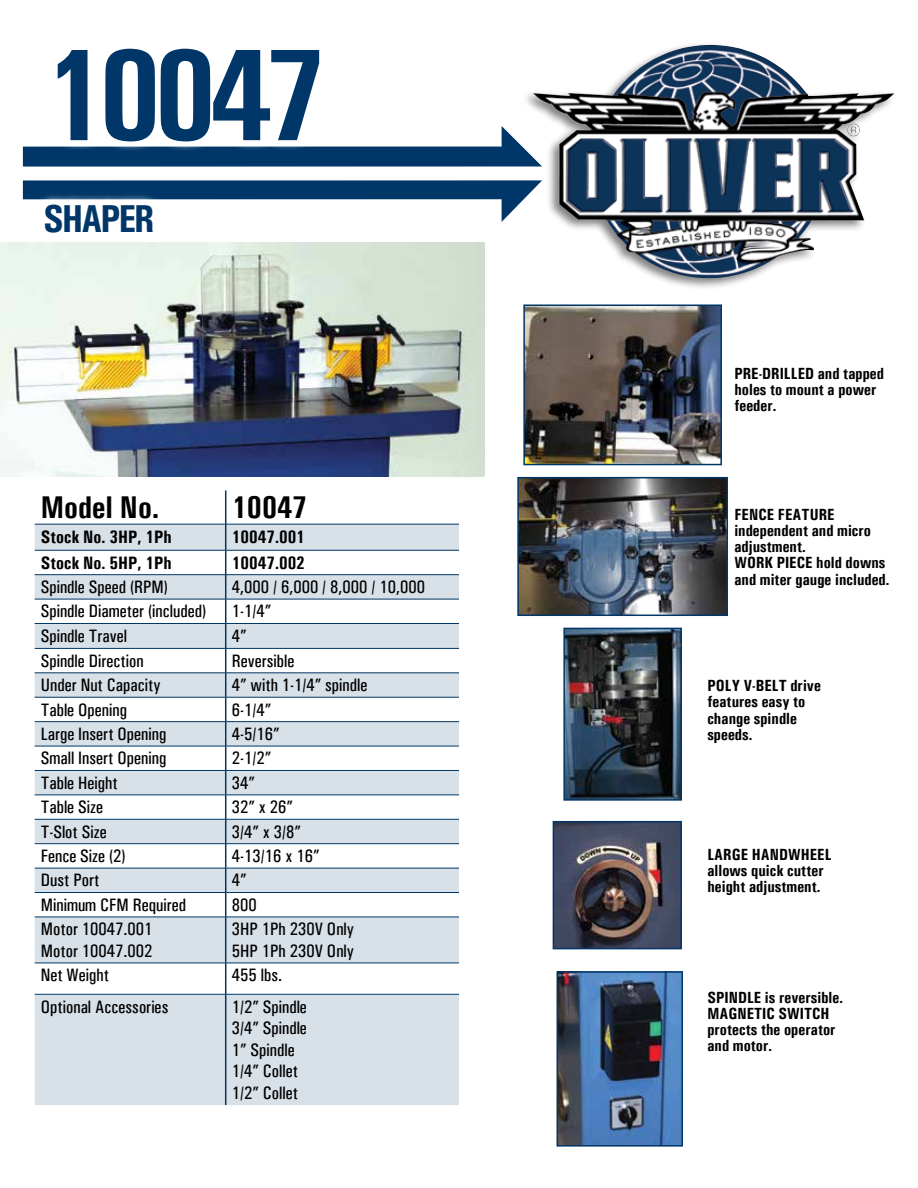
<style>
.page{position:relative;width:918px;height:1188px;background:#fff}
.page>*{position:absolute;margin:0;border:0;box-sizing:border-box;transform-origin:0 0}
.t1{font:700 131.25px "Univers Condensed";letter-spacing:-.06em;color:#003768}
.t2{font:700 39px "Univers Condensed";letter-spacing:-.06em;color:#003768}
.t3{font:700 31.5px "Univers Condensed";color:#000}
.t4{font:18px/21.6px "Univers Condensed";color:#000}
.t5{font:700 18px "Univers Condensed";color:#000}
.t6{font:700 16.2px/16.2px "Univers Condensed";color:#000}
</style>
<div class="page">
<div style="left:521px;top:42px;width:376px;height:249px;background:#000;opacity:.5"></div>
<img style="left:553px;top:45px;width:342px;height:233px">
<svg style="left:35px;top:525px;width:424px;height:580px;fill:#d9e1e8"></svg>
<hr style="left:225px;top:490px;width:1px;height:34px;background:#003767">
<svg style="left:225px;top:525px;width:1px;height:392px"></svg>
<hr style="left:225px;top:917px;width:1px;height:46px;background:#003767">
<hr style="left:225px;top:963px;width:1px;height:31px;background:#003767">
<hr style="left:225px;top:994px;width:1px;height:111px;background:#003767">
<hr style="left:35px;top:524px;width:191px;height:1px;background:#003767">
<hr style="left:226px;top:524px;width:233px;height:1px;background:#003767">
<hr style="left:35px;top:550px;width:191px;height:1px;background:#003767">
<hr style="left:226px;top:550px;width:233px;height:1px;background:#003767">
<hr style="left:35px;top:574px;width:191px;height:1px;background:#003767">
<hr style="left:226px;top:574px;width:233px;height:1px;background:#003767">
<hr style="left:35px;top:599px;width:191px;height:1px;background:#003767">
<hr style="left:226px;top:599px;width:233px;height:1px;background:#003767">
<hr style="left:35px;top:623px;width:191px;height:1px;background:#003767">
<hr style="left:226px;top:623px;width:233px;height:1px;background:#003767">
<hr style="left:35px;top:648px;width:191px;height:1px;background:#003767">
<hr style="left:226px;top:648px;width:233px;height:1px;background:#003767">
<hr style="left:35px;top:673px;width:191px;height:1px;background:#003767">
<hr style="left:226px;top:673px;width:233px;height:1px;background:#003767">
<hr style="left:35px;top:697px;width:191px;height:1px;background:#003767">
<hr style="left:226px;top:697px;width:233px;height:1px;background:#003767">
<hr style="left:35px;top:721px;width:191px;height:1px;background:#003767">
<hr style="left:226px;top:721px;width:233px;height:1px;background:#003767">
<hr style="left:35px;top:746px;width:191px;height:1px;background:#003767">
<hr style="left:226px;top:746px;width:233px;height:1px;background:#003767">
<hr style="left:35px;top:770px;width:191px;height:1px;background:#003767">
<hr style="left:226px;top:770px;width:233px;height:1px;background:#003767">
<hr style="left:35px;top:795px;width:191px;height:1px;background:#003767">
<hr style="left:226px;top:795px;width:233px;height:1px;background:#003767">
<hr style="left:35px;top:819px;width:191px;height:1px;background:#003767">
<hr style="left:226px;top:819px;width:233px;height:1px;background:#003767">
<hr style="left:35px;top:843px;width:191px;height:1px;background:#003767">
<hr style="left:226px;top:843px;width:233px;height:1px;background:#003767">
<hr style="left:35px;top:868px;width:191px;height:1px;background:#003767">
<hr style="left:226px;top:868px;width:233px;height:1px;background:#003767">
<hr style="left:35px;top:892px;width:191px;height:1px;background:#003767">
<hr style="left:226px;top:892px;width:233px;height:1px;background:#003767">
<hr style="left:35px;top:917px;width:191px;height:1px;background:#003767">
<hr style="left:226px;top:917px;width:233px;height:1px;background:#003767">
<hr style="left:35px;top:963px;width:191px;height:1px;background:#003767">
<hr style="left:226px;top:963px;width:233px;height:1px;background:#003767">
<hr style="left:35px;top:994px;width:191px;height:1px;background:#003767">
<hr style="left:226px;top:994px;width:233px;height:1px;background:#003767">
<svg style="left:18px;top:42px;width:535px;height:249px"></svg>
<img style="left:1px;top:243px;width:484px;height:234px">
<img style="left:526px;top:307px;width:193px;height:155px">
<div style="left:523px;top:304px;width:199px;height:161px;border:2px solid #003768"></div>
<img style="left:520px;top:480px;width:205px;height:133px">
<div style="left:517px;top:477px;width:211px;height:139px;border:2px solid #003768"></div>
<img style="left:566px;top:631px;width:113px;height:167px">
<div style="left:563px;top:628px;width:119px;height:173px;border:2px solid #003768"></div>
<img style="left:556px;top:824px;width:123px;height:122px">
<div style="left:553px;top:821px;width:129px;height:128px;border:2px solid #003768"></div>
<img style="left:560px;top:974px;width:120px;height:170px">
<div style="left:557px;top:971px;width:126px;height:176px;border:2px solid #003768"></div>
<h1 class="t1" style="left:43px;top:16px;width:286px">10047</h1>
<h2 class="t2" style="left:43px;top:195px;width:113px">SHAPER</h2>
<h3 class="t3" style="left:41px;top:488px;width:120px">Model No.</h3>
<h3 class="t3" style="left:232px;top:488px;width:77px">10047</h3>
<p class="t5" style="left:41px;top:526px;width:133px">Stock No. 3HP, 1Ph</p>
<p class="t5" style="left:232px;top:526px;width:75px">10047.001</p>
<p class="t5" style="left:41px;top:552px;width:133px">Stock No. 5HP, 1Ph</p>
<p class="t5" style="left:232px;top:552px;width:75px">10047.002</p>
<p class="t4" style="left:41px;top:576px;width:129px">Spindle Speed (RPM)</p>
<p class="t4" style="left:232px;top:576px;width:195px">4,000 / 6,000 / 8,000 / 10,000</p>
<p class="t4" style="left:41px;top:601px;width:167px">Spindle Diameter (included)</p>
<p class="t4" style="left:232px;top:601px;width:41px">1-1/4”</p>
<p class="t4" style="left:41px;top:625px;width:88px">Spindle Travel</p>
<p class="t4" style="left:232px;top:625px;width:16px">4”</p>
<p class="t4" style="left:41px;top:650px;width:105px">Spindle Direction</p>
<p class="t4" style="left:232px;top:650px;width:64px">Reversible</p>
<p class="t4" style="left:41px;top:674px;width:122px">Under Nut Capacity</p>
<p class="t4" style="left:232px;top:674px;width:137px">4” with 1-1/4” spindle</p>
<p class="t4" style="left:41px;top:699px;width:88px">Table Opening</p>
<p class="t4" style="left:232px;top:699px;width:41px">6-1/4”</p>
<p class="t4" style="left:41px;top:723px;width:127px">Large Insert Opening</p>
<p class="t4" style="left:232px;top:723px;width:49px">4-5/16”</p>
<p class="t4" style="left:41px;top:748px;width:127px">Small Insert Opening</p>
<p class="t4" style="left:232px;top:748px;width:41px">2-1/2”</p>
<p class="t4" style="left:41px;top:772px;width:79px">Table Height</p>
<p class="t4" style="left:232px;top:772px;width:25px">34”</p>
<p class="t4" style="left:41px;top:796px;width:64px">Table Size</p>
<p class="t4" style="left:232px;top:796px;width:62px">32” x 26”</p>
<p class="t4" style="left:41px;top:821px;width:68px">T-Slot Size</p>
<p class="t4" style="left:232px;top:821px;width:70px">3/4” x 3/8”</p>
<p class="t4" style="left:41px;top:845px;width:86px">Fence Size (2)</p>
<p class="t4" style="left:232px;top:845px;width:89px">4-13/16 x 16”</p>
<p class="t4" style="left:41px;top:870px;width:60px">Dust Port</p>
<p class="t4" style="left:232px;top:870px;width:16px">4”</p>
<p class="t4" style="left:41px;top:894px;width:147px">Minimum CFM Required</p>
<p class="t4" style="left:232px;top:894px;width:27px">800</p>
<p class="t4" style="left:41px;top:918px;width:113px">Motor 10047.001<br>Motor 10047.002</p>
<p class="t4" style="left:232px;top:918px;width:124px">3HP 1Ph 230V Only<br>5HP 1Ph 230V Only</p>
<p class="t4" style="left:41px;top:964px;width:70px">Net Weight</p>
<p class="t4" style="left:232px;top:964px;width:52px">455 lbs.</p>
<p class="t4" style="left:41px;top:996px;width:129px">Optional Accessories</p>
<p class="t4" style="left:232px;top:996px;width:77px">1/2” Spindle<br>3/4” Spindle<br>1” Spindle<br>1/4” Collet<br>1/2” Collet</p>
<p class="t6" style="left:734px;top:365px;width:151px">PRE-DRILLED and tapped holes to mount a power feeder.</p>
<p class="t6" style="left:734px;top:506px;width:157px">FENCE FEATURE independent and micro adjustment.<br>WORK PIECE hold downs and miter gauge included.</p>
<p class="t6" style="left:707px;top:677px;width:115px">POLY V-BELT drive features easy to change spindle speeds.</p>
<p class="t6" style="left:707px;top:846px;width:126px">LARGE HANDWHEEL allows quick cutter height adjustment.</p>
<p class="t6" style="left:707px;top:989px;width:137px">SPINDLE is reversible.<br>MAGNETIC SWITCH protects the operator and motor.</p>
</div>
